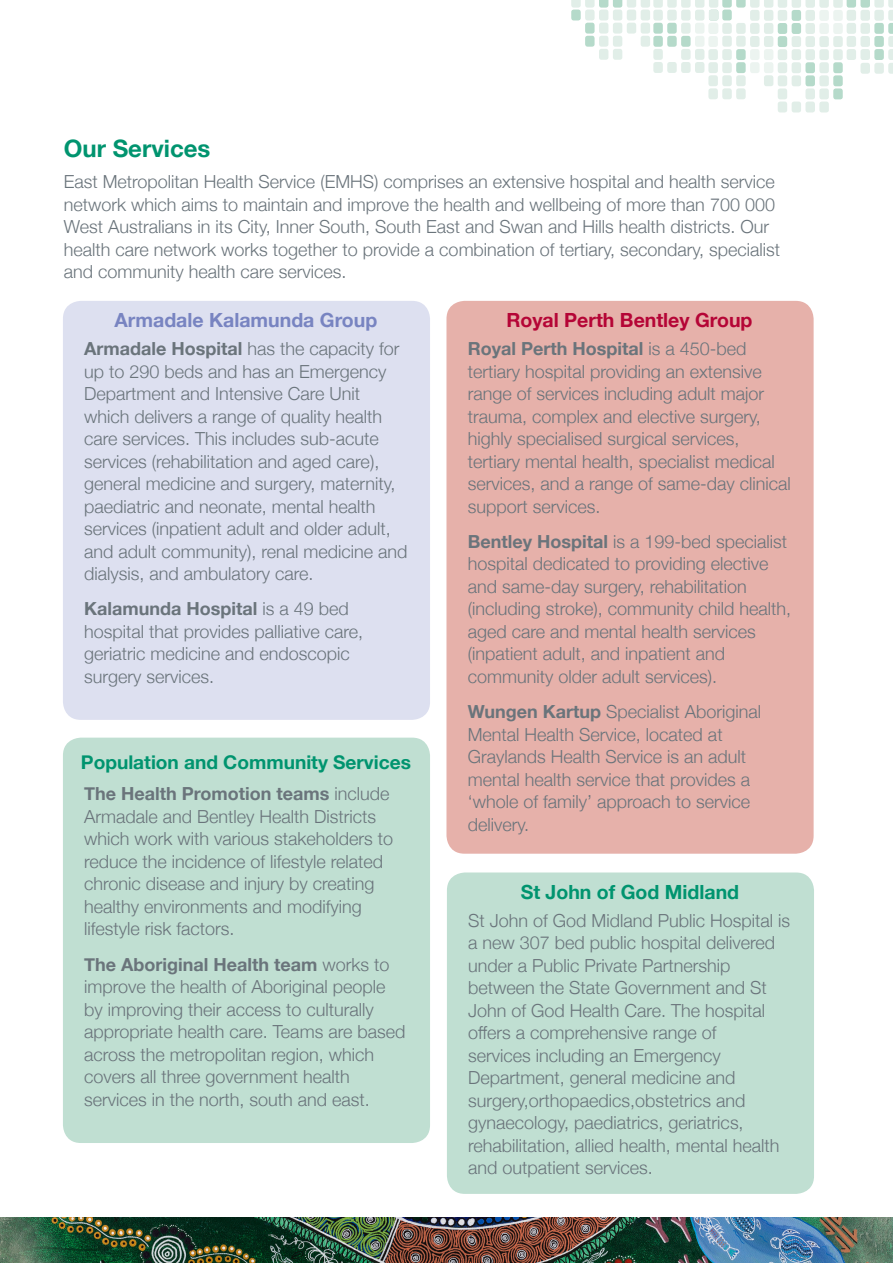
<style>
.page{position:relative;width:893px;height:1263px;background:#fff}
.page>*{position:absolute;margin:0;border:0;box-sizing:border-box;transform-origin:0 0}
.SUBHEADER{font:700 24px "Helvetica Neue";color:#00946f}
.BOX_SUBHEADER_copy{font:700 19.5px "Helvetica Neue";color:#7884c1}
.BOX_SUBHEADER_copy-2{font:700 19.5px "Helvetica Neue";color:#b50536}
.BOX_SUBHEADER_copy-3{font:700 19.5px "Helvetica Neue";color:#00946f}
.BOX_SUBHEADER_copy-4{font:700 18.9px "Helvetica Neue";color:#00946f}
.BODY{font:300 18px/22.5px "Helvetica Neue";color:#6a747b}
.BODY-2{font:700 18px "Helvetica Neue";color:#6a747b}
.s1{font-weight:700}
.s2{font-weight:300}
</style>
<div class="page">
<div style="left:63px;top:301px;width:367px;height:419px;background:#dde0f0;border-radius:18px"></div>
<div style="left:63px;top:738px;width:367px;height:405px;background:#c0dfd2;border-radius:18px"></div>
<div style="left:447px;top:872px;width:367px;height:322px;background:#c0dfd2;border-radius:18px"></div>
<div style="left:446px;top:301px;width:368px;height:553px;background:#e6b1aa;border-radius:18px"></div>
<img style="left:0;top:1217px;width:893px;height:45px">
<div style="left:805px;top:75px;width:10px;height:11px;background:#b5daca;border-radius:2px"></div>
<div style="left:833px;top:88px;width:10px;height:11px;background:#b5daca;border-radius:2px"></div>
<div style="left:833px;top:75px;width:10px;height:11px;background:#b5daca;border-radius:2px"></div>
<div style="left:764px;top:75px;width:9px;height:11px;background:#e1eee8;border-radius:2px"></div>
<div style="left:778px;top:102px;width:9px;height:10px;background:#e1eee8;border-radius:2px"></div>
<div style="left:778px;top:88px;width:9px;height:11px;background:#e1eee8;border-radius:2px"></div>
<div style="left:778px;top:75px;width:9px;height:11px;background:#e1eee8;border-radius:2px"></div>
<div style="left:792px;top:102px;width:9px;height:10px;background:#e1eee8;border-radius:2px"></div>
<div style="left:792px;top:75px;width:9px;height:11px;background:#e1eee8;border-radius:2px"></div>
<div style="left:805px;top:102px;width:10px;height:10px;background:#e1eee8;border-radius:2px"></div>
<div style="left:805px;top:88px;width:10px;height:11px;background:#e1eee8;border-radius:2px"></div>
<div style="left:819px;top:102px;width:10px;height:10px;background:#e1eee8;border-radius:2px"></div>
<div style="left:819px;top:88px;width:10px;height:11px;background:#e1eee8;border-radius:2px"></div>
<div style="left:819px;top:75px;width:10px;height:11px;background:#e1eee8;border-radius:2px"></div>
<div style="left:708px;top:88px;width:10px;height:11px;background:#e1eee8;border-radius:2px"></div>
<div style="left:708px;top:75px;width:10px;height:11px;background:#e1eee8;border-radius:2px"></div>
<div style="left:722px;top:88px;width:10px;height:11px;background:#e1eee8;border-radius:2px"></div>
<div style="left:722px;top:75px;width:10px;height:11px;background:#e1eee8;border-radius:2px"></div>
<div style="left:736px;top:88px;width:10px;height:11px;background:#e1eee8;border-radius:2px"></div>
<div style="left:736px;top:75px;width:10px;height:11px;background:#e1eee8;border-radius:2px"></div>
<svg style="left:571px;top:0;width:322px;height:74px"></svg>
<div style="left:709px;top:10px;width:9px;height:11px;background:#e1eee8;border-radius:2px"></div>
<p class="SUBHEADER" style="left:64px;top:130px;width:148px">Our Services</p>
<p class="BODY" style="left:64px;top:170px;width:713px">East Metropolitan Health Service (EMHS) comprises an extensive hospital and health service</p>
<p class="BODY" style="left:64px;top:192px;width:718px">network which aims to maintain and improve the health and wellbeing of more than 700 000<br>West Australians in its City, Inner South, South East and Swan and Hills health districts. Our health care network works together to provide a combination of tertiary, secondary, specialist and community health care services.</p>
<p class="BOX_SUBHEADER_copy" style="left:115px;top:305px;width:264px">Armadale Kalamunda Group</p>
<p class="BODY" style="left:84px;top:336px;width:317px"><span class="s1">Armadale Hospital</span> has the capacity for</p>
<p class="BODY" style="left:84px;top:359px;width:304px">up to 290 beds and has an Emergency</p>
<p class="BODY" style="left:84px;top:381px;width:278px">Department and Intensive Care Unit</p>
<p class="BODY" style="left:84px;top:404px;width:300px">which delivers a range of quality health</p>
<p class="BODY" style="left:84px;top:426px;width:296px">care services. This includes sub-acute</p>
<p class="BODY" style="left:84px;top:449px;width:297px">services (rehabilitation and aged care),</p>
<p class="BODY" style="left:84px;top:471px;width:313px">general medicine and surgery, maternity,</p>
<p class="BODY" style="left:84px;top:494px;width:293px">paediatric and neonate, mental health</p>
<p class="BODY" style="left:84px;top:516px;width:308px">services (inpatient adult and older adult,</p>
<p class="BODY" style="left:84px;top:539px;width:325px">and adult community), renal medicine and</p>
<p class="BODY" style="left:84px;top:561px;width:231px">dialysis, and ambulatory care.</p>
<p class="BODY" style="left:84px;top:597px;width:281px"><span class="s1">Kalamunda Hospital</span> is a 49 bed hospital that provides palliative care, geriatric medicine and endoscopic surgery services.</p>
<p class="BOX_SUBHEADER_copy-2" style="left:506px;top:305px;width:247px">Royal Perth Bentley Group</p>
<p class="BODY" style="left:468px;top:336px;width:325px"><span class="s1">Royal Perth Hospital</span> is a 450-bed tertiary hospital providing an extensive range of services including adult major trauma, complex and elective surgery, highly specialised surgical services, tertiary mental health, specialist medical services, and a range of same-day clinical support services.</p>
<p class="BODY" style="left:468px;top:529px;width:321px"><span class="s1">Bentley Hospital</span> is a 199-bed specialist</p>
<p class="BODY" style="left:468px;top:552px;width:302px">hospital dedicated to providing elective</p>
<p class="BODY" style="left:468px;top:574px;width:281px">and same-day surgery, rehabilitation</p>
<p class="BODY" style="left:468px;top:597px;width:325px">(including stroke), community child health, aged care and mental health services (inpatient adult, and inpatient and community older adult services).</p>
<p class="BODY" style="left:468px;top:699px;width:295px"><span class="s1">Wungen Kartup</span> Specialist Aboriginal</p>
<p class="BODY" style="left:468px;top:722px;width:284px">Mental Health Service, located at<br>Graylands Health Service is an adult mental health service that provides a</p>
<p class="BODY" style="left:468px;top:789px;width:284px">‘whole of family’ approach to service</p>
<p class="BODY" style="left:468px;top:812px;width:63px">delivery.</p>
<p class="BOX_SUBHEADER_copy-4" style="left:81px;top:747px;width:332px">Population and Community Services</p>
<p class="BODY-2" style="left:84px;top:780px;width:307px">The Health Promotion teams <span class="s2">include</span></p>
<p class="BODY" style="left:84px;top:804px;width:294px">Armadale and Bentley Health Districts</p>
<p class="BODY" style="left:84px;top:827px;width:311px">which work with various stakeholders to</p>
<p class="BODY" style="left:84px;top:849px;width:301px">reduce the incidence of lifestyle related</p>
<p class="BODY" style="left:84px;top:872px;width:292px">chronic disease and injury by creating</p>
<p class="BODY" style="left:84px;top:894px;width:279px">healthy environments and modifying</p>
<p class="BODY" style="left:84px;top:917px;width:152px">lifestyle risk factors.</p>
<p class="BODY-2" style="left:84px;top:950px;width:307px">The Aboriginal Health team <span class="s2">works to</span></p>
<p class="BODY" style="left:84px;top:974px;width:303px">improve the health of Aboriginal people</p>
<p class="BODY" style="left:84px;top:997px;width:291px">by improving their access to culturally</p>
<p class="BODY" style="left:84px;top:1019px;width:323px">appropriate health care. Teams are based</p>
<p class="BODY" style="left:84px;top:1042px;width:292px">across the metropolitan region, which</p>
<p class="BODY" style="left:84px;top:1064px;width:287px">covers all three government health services in the north, south and east.</p>
<p class="BOX_SUBHEADER_copy-3" style="left:521px;top:877px;width:220px">St John of God Midland</p>
<p class="BODY" style="left:468px;top:908px;width:323px">St John of God Midland Public Hospital is</p>
<p class="BODY" style="left:468px;top:930px;width:309px">a new 307 bed public hospital delivered</p>
<p class="BODY" style="left:468px;top:953px;width:264px">under a Public Private Partnership</p>
<p class="BODY" style="left:468px;top:975px;width:300px">between the State Government and St</p>
<p class="BODY" style="left:468px;top:998px;width:313px">John of God Health Care. The hospital offers a comprehensive range of services including an Emergency Department, general medicine and surgery,orthopaedics,obstetrics and gynaecology, paediatrics, geriatrics, rehabilitation, allied health, mental health and outpatient services.</p>
</div>
